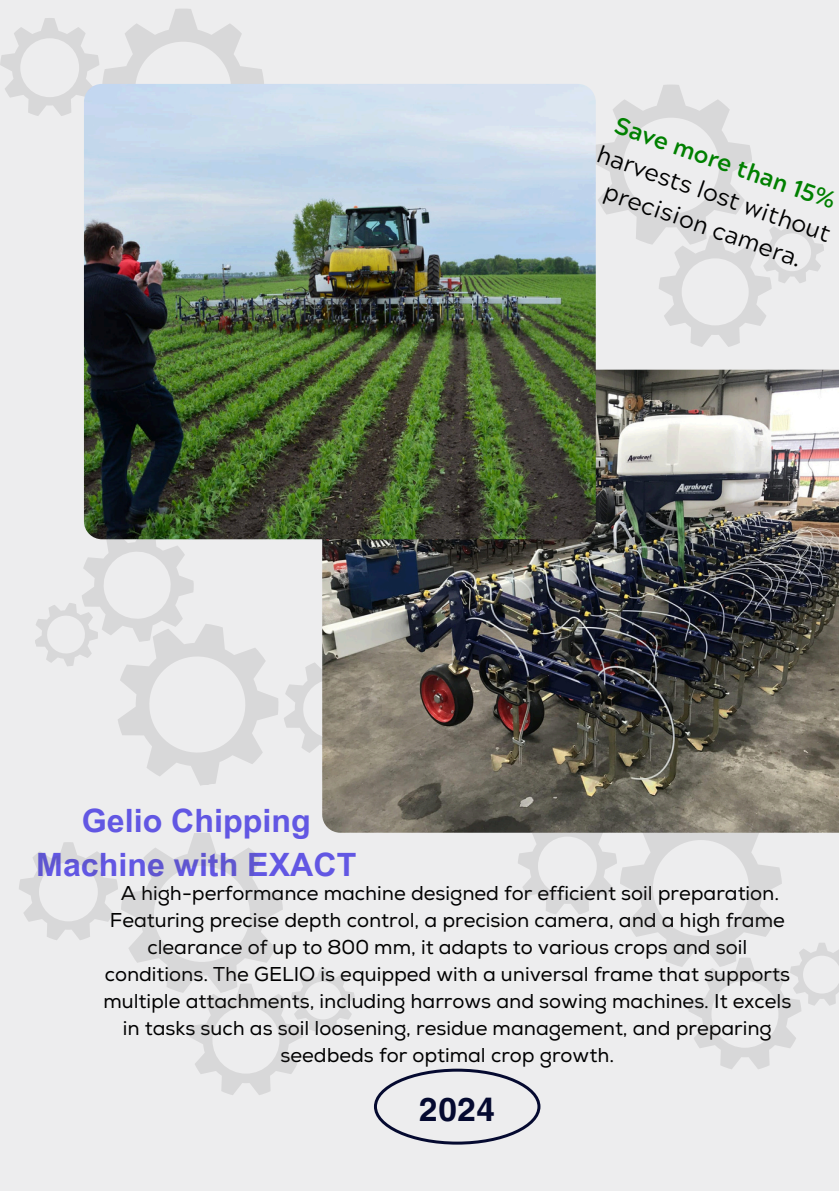
<style>
.page{position:relative;width:839px;height:1191px;background:#fff}
.page>*{position:absolute;margin:0;border:0;box-sizing:border-box;transform-origin:0 0}
.t1{font:700 33.2px "Helvetica World";color:#050a30}
.t2{font:700 32.2px/44.2px "Arial MT Pro";color:#6257e3;text-align:center}
.t3{font:24px/33px "Acherus Grotesque";color:#000;text-align:center}
.t4{font:20px/27px "Nexa";color:#000;text-align:center}
.s1{font-weight:700;color:#008000}
</style>
<div class="page">
<div style="left:0;top:0;width:838px;height:1191px;background:#ededee"></div>
<img style="left:322px;top:370px;width:516px;height:463px">
<svg style="left:595px;top:85px;width:229px;height:262px"></svg>
<svg style="left:0;top:9px;width:264px;height:107px"></svg>
<img style="left:84px;top:84px;width:511px;height:455px">
<svg style="left:374px;top:807px;width:464px;height:338px"></svg>
<svg style="left:19px;top:833px;width:336px;height:262px"></svg>
<svg style="left:35px;top:523px;width:353px;height:273px"></svg>
<p class="t3" style="left:612px;top:110px;width:248px;rotate:19deg"><span class="s1">Save more than 15% </span>harvests lost without precision camera.</p>
<h3 class="t2" style="left:36px;top:802px;width:321px">Gelio Chipping<br>Machine with EXACT</h3>
<p class="t4" style="left:103px;top:880px;width:689px">A high-performance machine designed for efficient soil preparation.<br>Featuring precise depth control, a precision camera, and a high frame clearance of up to 800 mm, it adapts to various crops and soil conditions. The GELIO is equipped with a universal frame that supports multiple attachments, including harrows and sowing machines. It excels in tasks such as soil loosening, residue management, and preparing seedbeds for optimal crop growth.</p>
<p class="t1" style="left:419px;top:1082px;width:78px">2024</p>
</div>
